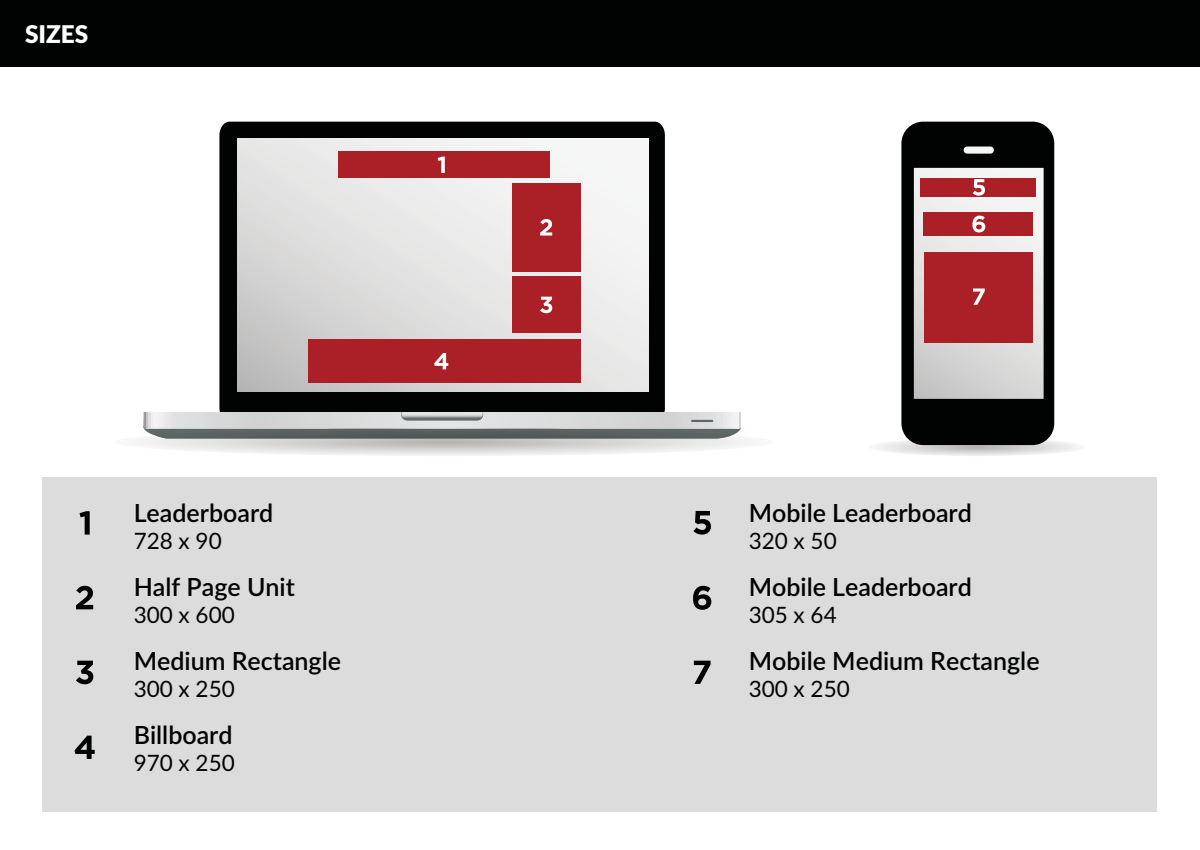
<style>
.page{position:relative;width:1200px;height:850px;background:#fff}
.page>*{position:absolute;margin:0;border:0;box-sizing:border-box;transform-origin:0 0}
.t1{font:600 25px "Lato";color:#010202}
.t2{font:900 24.38px "Lato";color:#fff}
.t3{font:22.5px "Lato";color:#010202}
</style>
<div class="page">
<div style="left:42px;top:478px;width:1116px;height:334px;background:#dcdcdc"></div>
<div style="left:0;top:0;width:1200px;height:67px;background:#010202"></div>
<div style="left:219px;top:122px;width:446px;height:290px;background:#010202"></div>
<svg style="left:237px;top:138px;width:411px;height:254px"></svg>
<svg style="left:143px;top:412px;width:598px;height:23px"></svg>
<img style="left:155px;top:429px;width:577px;height:10px">
<img style="left:332px;top:428px;width:224px;height:1px">
<div style="left:338px;top:152px;width:212px;height:26px;background:#ab1f26"></div>
<div style="left:308px;top:339px;width:273px;height:44px;background:#ab1f26"></div>
<div style="left:512px;top:183px;width:69px;height:89px;background:#ab1f26"></div>
<div style="left:512px;top:277px;width:69px;height:56px;background:#ab1f26"></div>
<svg style="left:901px;top:122px;width:153px;height:323px;fill:#010202"></svg>
<div style="left:923px;top:212px;width:110px;height:24px;background:#ab1f26"></div>
<div style="left:920px;top:178px;width:116px;height:18px;background:#ab1f26"></div>
<div style="left:924px;top:252px;width:108px;height:91px;background:#ab1f26"></div>
<svg style="left:438px;top:157px;width:7px;height:16px"></svg>
<svg style="left:540px;top:219px;width:12px;height:17px"></svg>
<svg style="left:540px;top:297px;width:12px;height:16px"></svg>
<svg style="left:434px;top:353px;width:14px;height:16px"></svg>
<svg style="left:973px;top:179px;width:12px;height:17px"></svg>
<svg style="left:972px;top:216px;width:13px;height:16px"></svg>
<svg style="left:973px;top:288px;width:12px;height:17px"></svg>
<svg style="left:80px;top:511px;width:10px;height:24px"></svg>
<svg style="left:76px;top:586px;width:17px;height:23px"></svg>
<svg style="left:76px;top:661px;width:17px;height:23px"></svg>
<svg style="left:75px;top:736px;width:20px;height:23px"></svg>
<svg style="left:693px;top:511px;width:18px;height:24px"></svg>
<svg style="left:693px;top:586px;width:18px;height:24px"></svg>
<svg style="left:694px;top:661px;width:17px;height:23px"></svg>
<p class="t2" style="left:25px;top:20px;width:65px">SIZES</p>
<p class="t1" style="left:134px;top:503px;width:141px">Leaderboard</p>
<p class="t3" style="left:134px;top:532px;width:89px">728 x 90</p>
<p class="t1" style="left:134px;top:577px;width:163px">Half Page Unit</p>
<p class="t3" style="left:134px;top:607px;width:103px">300 x 600</p>
<p class="t1" style="left:134px;top:651px;width:209px">Medium Rectangle</p>
<p class="t3" style="left:134px;top:681px;width:103px">300 x 250</p>
<p class="t1" style="left:134px;top:726px;width:100px">Billboard</p>
<p class="t3" style="left:134px;top:755px;width:103px">970 x 250</p>
<p class="t1" style="left:749px;top:503px;width:225px">Mobile Leaderboard</p>
<p class="t3" style="left:749px;top:532px;width:89px">320 x 50</p>
<p class="t1" style="left:749px;top:577px;width:225px">Mobile Leaderboard</p>
<p class="t3" style="left:749px;top:607px;width:89px">305 x 64</p>
<p class="t1" style="left:749px;top:651px;width:292px">Mobile Medium Rectangle</p>
<p class="t3" style="left:749px;top:681px;width:103px">300 x 250</p>
</div>
